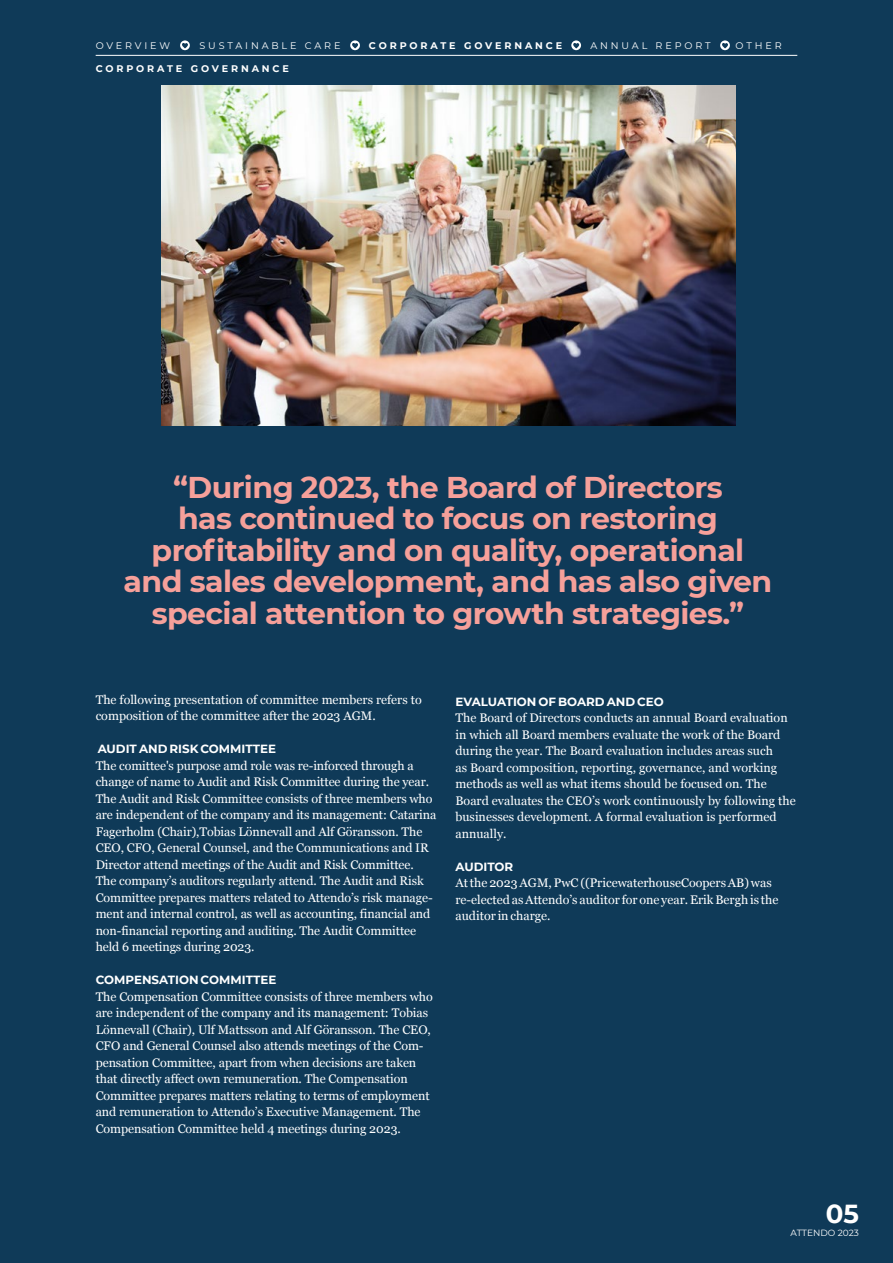
<style>
.page{position:relative;width:893px;height:1263px;background:#0f3a58}
.page>*{position:absolute;margin:0;border:0;box-sizing:border-box;transform-origin:0 0}
.t1{font:700 30px/31.5px "Montserrat";letter-spacing:-.02em;color:#f6a09a;text-align:center}
.t2{font:700 26.1px "Montserrat";color:#fff}
.BRÖD_indrag{font:12.45px/16.5px "Georgia";letter-spacing:-.005em;color:#fff}
.Mellis_1{font:12.45px/16.5px "Georgia";color:#fff}
.Mellis_1-2{font:700 11.85px "Montserrat";color:#fff}
.NOTISBRÖDTEXT_INDRAG{font:9.6px "Montserrat";letter-spacing:.3em;color:#fff}
.NOTISBRÖDTEXT_INDRAG-2{font:700 9.6px "Montserrat";letter-spacing:.3em;color:#fff}
.NOTISBRÖDTEXT_INDRAG-3{font:9px "Montserrat";color:#fff}
</style>
<div class="page">
<img style="left:162px;top:85px;width:574px;height:340px">
<hr style="left:96px;top:55px;width:701px;height:1px;background:#fff">
<svg style="left:180px;top:40px;width:10px;height:10px"></svg>
<svg style="left:350px;top:40px;width:10px;height:10px"></svg>
<svg style="left:571px;top:40px;width:10px;height:10px"></svg>
<svg style="left:720px;top:40px;width:10px;height:10px"></svg>
<p class="NOTISBRÖDTEXT_INDRAG" style="left:96px;top:39px;width:76px">OVERVIEW</p>
<p class="NOTISBRÖDTEXT_INDRAG" style="left:199px;top:39px;width:143px">SUSTAINABLE CARE</p>
<p class="NOTISBRÖDTEXT_INDRAG-2" style="left:369px;top:38px;width:41px">CORPO</p>
<p class="NOTISBRÖDTEXT_INDRAG-2" style="left:421px;top:38px;width:20px">R ATE</p>
<p class="NOTISBRÖDTEXT_INDRAG-2" style="left:464px;top:38px;width:21px">G OVE</p>
<p class="NOTISBRÖDTEXT_INDRAG-2" style="left:504px;top:38px;width:20px">R NAN</p>
<p class="NOTISBRÖDTEXT_INDRAG-2" style="left:546px;top:38px;width:17px">C E</p>
<p class="NOTISBRÖDTEXT_INDRAG" style="left:590px;top:39px;width:122px">ANNUAL REPORT</p>
<p class="NOTISBRÖDTEXT_INDRAG" style="left:736px;top:39px;width:48px">OTHER</p>
<p class="NOTISBRÖDTEXT_INDRAG-2" style="left:96px;top:62px;width:195px">Cor por ate gover nanc e</p>
<p class="t1" style="left:124px;top:470px;width:650px">“During 2023, the Board of Directors<br>has continued to focus on restoring profitability and on quality, operational and sales development, and has also given special attention to growth strategies.”</p>
<p class="BRÖD_indrag" style="left:96px;top:691px;width:328px">The following presentation of committee members refers to composition of the committee after the 2023 AGM.</p>
<p class="Mellis_1-2" style="left:98px;top:740px;width:157px">AUDIT AN D RISK COMMITTEE</p>
<p class="BRÖD_indrag" style="left:96px;top:757px;width:342px">The comittee's purpose amd role was re-inforced through a change of name to Audit and Risk Committee during the year.<br>The Audit and Risk Committee consists of three members who are independent of the company and its management: Catarina Fagerholm (Chair),Tobias Lönnevall and Alf Göransson. The CEO, CFO, General Counsel, and the Communications and IR Director attend meetings of the Audit and Risk Committee.<br>The company’s auditors regularly attend. The Audit and Risk Committee prepares matters related to Attendo’s risk manage&shy;ment and internal control, as well as accounting, financial and non-financial reporting and auditing. The Audit Committee held 6 meetings during 2023.</p>
<p class="Mellis_1-2" style="left:96px;top:971px;width:39px">COMPEN</p>
<p class="Mellis_1-2" style="left:152px;top:971px;width:103px">SATION COMMITTEE</p>
<p class="BRÖD_indrag" style="left:96px;top:988px;width:339px">The Compensation Committee consists of three members who are independent of the company and its management: Tobias Lönnevall (Chair), Ulf Mattsson and Alf Göransson. The CEO, CFO and General Counsel also attends meetings of the Com&shy;pensation Committee, apart from when decisions are taken that directly affect own remuneration. The Compensation Committee prepares matters relating to terms of employment and remuneration to Attendo’s Executive Management. The Compensation Committee held 4 meetings during 2023.</p>
<p class="Mellis_1-2" style="left:455px;top:693px;width:10px">EVA</p>
<p class="Mellis_1-2" style="left:481px;top:693px;width:175px">LUATION OF BOARD AN D CEO</p>
<p class="BRÖD_indrag" style="left:455px;top:709px;width:342px">The Board of Directors conducts an annual Board evaluation in which all Board members evaluate the work of the Board during the year. The Board evaluation includes areas such<br>as Board composition, reporting, governance, and working methods as well as what items should be focused on. The Board evaluates the CEO’s work continuously by following the businesses development. A formal evaluation is performed annually.</p>
<p class="Mellis_1-2" style="left:455px;top:858px;width:59px">AUDITOR</p>
<p class="Mellis_1" style="left:455px;top:874px;width:324px">At the 2023 AGM, PwC ((PricewaterhouseCoopers AB) was re-elected as Attendo’s auditor for one year. Erik Bergh is the auditor in charge.</p>
<p class="t2" style="left:826px;top:1195px;width:35px">05</p>
<p class="NOTISBRÖDTEXT_INDRAG-3" style="left:790px;top:1226px;width:70px">ATTENDO 2023</p>
</div>
